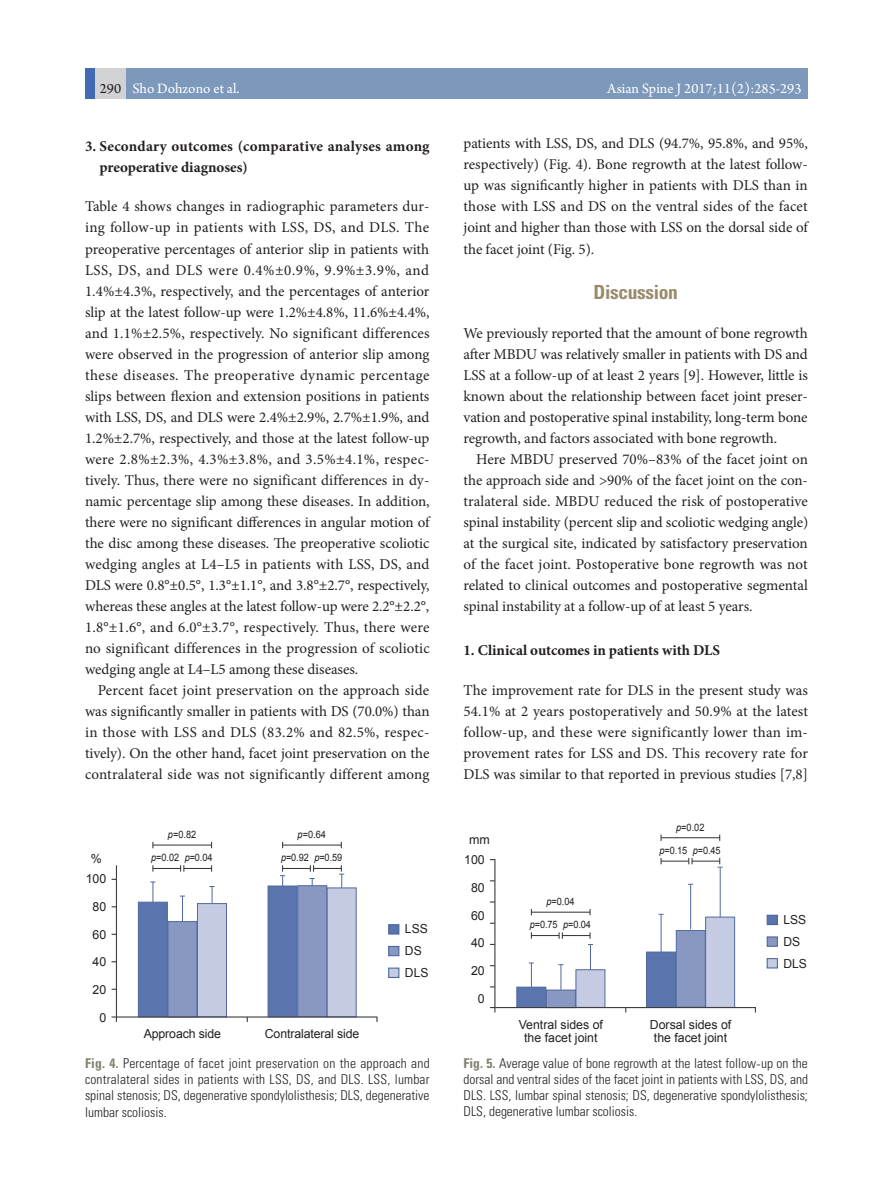
<style>
.page{position:relative;width:893px;height:1191px;background:#fff}
.page>*{position:absolute;margin:0;border:0;box-sizing:border-box;transform-origin:0 0}
.본문_대제목{font:700 condensed 19.5px "Univers LT Std";letter-spacing:-.02em;color:#998a6b}
.본문_내용_첫문단{font:15px/21px "Minion Pro";letter-spacing:-.005em;color:#231f20;text-align:justify}
.본문_내용{font:15px/21px "Minion Pro";color:#231f20;text-align:justify}
.본문_중제목{font:700 15px/21px "Minion Pro";letter-spacing:.005em;color:#231f20}
.t1{font:15px "Arno Pro";color:#fff}
.표_그림설명{font:300 condensed 13.5px/16.2px "Univers LT Std";color:#231f20;text-align:justify}
.t2{font:12.45px "Arial";color:#231f20}
.t3{font:10.2px "Arial";letter-spacing:-.01em;color:#231f20;scale:.9 1}
.s1{color:#231f20}
.s2{font-style:italic}
.s3{font-weight:700;color:#82806e}
.s4{font-family:"Minion Pro";font-weight:400;font-stretch:normal}
</style>
<div class="page">
<div style="left:85px;top:68px;width:58px;height:31px;background:#d1d2d4"></div>
<div style="left:126px;top:68px;width:682px;height:31px;background:#7c98bb"></div>
<div style="left:85px;top:68px;width:10px;height:31px;background:#406ab4"></div>
<div style="left:388px;top:946px;width:11px;height:10px;background:#8898c3;border:1px solid #415e94"></div>
<div style="left:388px;top:968px;width:11px;height:9px;background:#c5cbe2;border:1px solid #415e94"></div>
<div style="left:388px;top:924px;width:11px;height:10px;background:#5a75ad;border:1px solid #415e94"></div>
<hr style="left:116px;top:865px;width:1px;height:157px;background:#3e3e3f">
<svg style="left:150px;top:881px;width:5px;height:20px"></svg>
<div style="left:138px;top:901px;width:30px;height:116px;background:#5a75ad;border:1px solid #50699c"></div>
<hr style="left:182px;top:896px;width:1px;height:30px;background:#50699c">
<div style="left:168px;top:921px;width:29px;height:96px;background:#8898c3;border:1px solid #50699c"></div>
<svg style="left:209px;top:886px;width:6px;height:17px"></svg>
<div style="left:197px;top:903px;width:30px;height:114px;background:#c5cbe2;border:1px solid #50699c"></div>
<svg style="left:152px;top:865px;width:60px;height:6px"></svg>
<hr style="left:153px;top:844px;width:59px;height:1px;background:#312f30">
<div style="left:268px;top:885px;width:29px;height:132px;background:#5a75ad"></div>
<div style="left:297px;top:885px;width:30px;height:132px;background:#8898c3;border:1px solid #50699c"></div>
<div style="left:327px;top:887px;width:30px;height:130px;background:#c5cbe2;border:1px solid #50699c"></div>
<svg style="left:280px;top:865px;width:64px;height:23px"></svg>
<hr style="left:283px;top:844px;width:58px;height:1px;background:#312f30">
<hr style="left:112px;top:1016px;width:266px;height:1px;background:#3e3e3f">
<div style="left:767px;top:936px;width:11px;height:10px;background:#8898c3;border:1px solid #415e94"></div>
<div style="left:767px;top:958px;width:11px;height:10px;background:#c5cbe2;border:1px solid #415e94"></div>
<div style="left:767px;top:915px;width:11px;height:9px;background:#5a75ad;border:1px solid #415e94"></div>
<hr style="left:494px;top:859px;width:1px;height:153px;background:#3e3e3f">
<svg style="left:529px;top:962px;width:5px;height:24px"></svg>
<div style="left:516px;top:986px;width:30px;height:21px;background:#5a75ad;border:1px solid #50699c"></div>
<svg style="left:558px;top:964px;width:5px;height:25px"></svg>
<div style="left:546px;top:989px;width:30px;height:19px;background:#8898c3;border:1px solid #50699c"></div>
<svg style="left:588px;top:944px;width:5px;height:25px"></svg>
<div style="left:576px;top:969px;width:29px;height:38px;background:#c5cbe2;border:1px solid #50699c"></div>
<svg style="left:531px;top:932px;width:60px;height:6px"></svg>
<hr style="left:531px;top:911px;width:59px;height:1px;background:#312f30">
<hr style="left:661px;top:914px;width:1px;height:38px;background:#50699c">
<div style="left:646px;top:951px;width:30px;height:56px;background:#5a75ad;border:1px solid #50699c"></div>
<hr style="left:690px;top:884px;width:1px;height:45px;background:#50699c">
<div style="left:676px;top:930px;width:30px;height:77px;background:#8898c3;border:1px solid #50699c"></div>
<hr style="left:720px;top:867px;width:1px;height:50px;background:#50699c">
<div style="left:705px;top:916px;width:30px;height:91px;background:#c5cbe2;border:1px solid #50699c"></div>
<svg style="left:661px;top:858px;width:62px;height:9px"></svg>
<hr style="left:661px;top:837px;width:59px;height:1px;background:#312f30">
<hr style="left:490px;top:1007px;width:266px;height:1px;background:#3e3e3f">
<p class="t1" style="left:100px;top:80px;width:141px"><span class="s1">290</span> Sho Dohzono et al.</p>
<p class="t1" style="left:607px;top:80px;width:196px">Asian Spine J 2017;11(2):285-293</p>
<p class="본문_중제목" style="left:99px;top:135px;width:332px;text-indent:-14px">3. Secondary outcomes (comparative analyses among preoperative diagnoses)</p>
<p class="본문_내용_첫문단" style="left:85px;top:196px;width:346px">Table 4 shows changes in radiographic parameters dur&shy;ing follow-up in patients with LSS, DS, and DLS. The preoperative percentages of anterior slip in patients with LSS, DS, and DLS were 0.4%±0.9%, 9.9%±3.9%, and 1.4%±4.3%, respectively, and the percentages of anterior slip at the latest follow-up were 1.2%±4.8%, 11.6%±4.4%, and 1.1%±2.5%, respectively. No significant differences were observed in the progression of anterior slip among these diseases. The preoperative dynamic percentage slips between flexion and extension positions in patients with LSS, DS, and DLS were 2.4%±2.9%, 2.7%±1.9%, and 1.2%±2.7%, respectively, and those at the latest follow-up were 2.8%±2.3%, 4.3%±3.8%, and 3.5%±4.1%, respec&shy;tively. Thus, there were no significant differences in dy&shy;namic percentage slip among these diseases. In addition, there were no significant differences in angular motion of the disc among these diseases. The preoperative scoliotic wedging angles at L4–L5 in patients with LSS, DS, and DLS were 0.8°±0.5°, 1.3°±1.1°, and 3.8°±2.7°, respectively, whereas these angles at the latest follow-up were 2.2°±2.2°, 1.8°±1.6°, and 6.0°±3.7°, respectively. Thus, there were no significant differences in the progression of scoliotic wedging angle at L4–L5 among these diseases.</p>
<p class="본문_내용" style="left:85px;top:679px;width:346px;text-indent:13px">Percent facet joint preservation on the approach side was significantly smaller in patients with DS (70.0%) than in those with LSS and DLS (83.2% and 82.5%, respec&shy;tively). On the other hand, facet joint preservation on the contralateral side was not significantly different among</p>
<p class="t3" style="left:168px;top:827px;width:33px"><span class="s2">p</span>=0.82</p>
<p class="t3" style="left:185px;top:851px;width:32px"><span class="s2">p</span>=0.04</p>
<p class="t3" style="left:281px;top:851px;width:32px"><span class="s2">p</span>=0.92</p>
<p class="t3" style="left:298px;top:827px;width:33px"><span class="s2">p</span>=0.64</p>
<p class="t2" style="left:91px;top:851px;width:13px">%</p>
<p class="t3" style="left:314px;top:851px;width:32px"><span class="s2">p</span>=0.59</p>
<p class="t3" style="left:151px;top:851px;width:32px"><span class="s2">p</span>=0.02</p>
<p class="t2" style="left:86px;top:871px;width:22px">100</p>
<p class="t2" style="left:93px;top:898px;width:15px">80</p>
<p class="t2" style="left:93px;top:926px;width:15px">60</p>
<p class="t2" style="left:93px;top:953px;width:15px">40</p>
<p class="t2" style="left:93px;top:981px;width:15px">20</p>
<p class="t2" style="left:99px;top:1009px;width:8px">0</p>
<p class="t2" style="left:144px;top:1025px;width:79px">Approach side</p>
<p class="t2" style="left:265px;top:1025px;width:96px">Contralateral side</p>
<p class="t2" style="left:405px;top:920px;width:24px">LSS</p>
<p class="t2" style="left:405px;top:942px;width:18px">DS</p>
<p class="t2" style="left:405px;top:964px;width:25px">DLS</p>
<p class="표_그림설명" style="left:85px;top:1055px;width:346px"><span class="s3">Fig. 4.</span> Percentage of facet joint preservation on the approach and contralateral sides in patients with LSS, DS, and DLS. LSS, lumbar spinal stenosis; DS, degenerative spondylolisthesis; DLS, degenerative lumbar scoliosis.</p>
<p class="본문_내용" style="left:463px;top:133px;width:346px">patients with LSS, DS, and DLS (94.7%, 95.8%, and 95%, respectively) (Fig. 4). Bone regrowth at the latest follow&shy;up was significantly higher in patients with DLS than in those with LSS and DS on the ventral sides of the facet joint and higher than those with LSS on the dorsal side of the facet joint (Fig. 5).</p>
<p class="본문_대제목" style="left:594px;top:280px;width:86px">Discussion</p>
<p class="본문_내용_첫문단" style="left:463px;top:322px;width:346px">We previously reported that the amount of bone regrowth after MBDU was relatively smaller in patients with DS and LSS at a follow-up of at least 2 years [9]. However, little is known about the relationship between facet joint preser&shy;vation and postoperative spinal instability, long-term bone regrowth, and factors associated with bone regrowth.</p>
<p class="본문_내용" style="left:463px;top:448px;width:346px;text-indent:13px">Here MBDU preserved 70%–83% of the facet joint on the approach side and &gt;90% of the facet joint on the con&shy;tralateral side. MBDU reduced the risk of postoperative spinal instability (percent slip and scoliotic wedging angle) at the surgical site, indicated by satisfactory preservation of the facet joint. Postoperative bone regrowth was not related to clinical outcomes and postoperative segmental spinal instability at a follow-up of at least 5 years.</p>
<p class="본문_중제목" style="left:463px;top:639px;width:258px">1. Clinical outcomes in patients with DLS</p>
<p class="본문_내용_첫문단" style="left:463px;top:679px;width:346px">The improvement rate for DLS in the present study was 54.1% at 2 years postoperatively and 50.9% at the latest follow-up, and these were significantly lower than im&shy;provement rates for LSS and DS. This recovery rate for DLS was similar to that reported in previous studies [7,8]</p>
<p class="t2" style="left:469px;top:832px;width:22px">mm</p>
<p class="t2" style="left:464px;top:852px;width:22px">100</p>
<p class="t2" style="left:471px;top:879px;width:15px">80</p>
<p class="t2" style="left:471px;top:907px;width:15px">60</p>
<p class="t2" style="left:471px;top:934px;width:15px">40</p>
<p class="t2" style="left:471px;top:962px;width:15px">20</p>
<p class="t2" style="left:478px;top:990px;width:8px">0</p>
<p class="t3" style="left:546px;top:894px;width:33px"><span class="s2">p</span>=0.04</p>
<p class="t3" style="left:563px;top:918px;width:32px"><span class="s2">p</span>=0.04</p>
<p class="t3" style="left:530px;top:918px;width:32px"><span class="s2">p</span>=0.75</p>
<p class="t2" style="left:519px;top:1016px;width:86px">Ventral sides of</p>
<p class="t2" style="left:524px;top:1029px;width:75px">the facet joint</p>
<p class="t3" style="left:676px;top:820px;width:33px"><span class="s2">p</span>=0.02</p>
<p class="t3" style="left:693px;top:843px;width:32px"><span class="s2">p</span>=0.45</p>
<p class="t3" style="left:659px;top:843px;width:32px"><span class="s2">p</span>=0.15</p>
<p class="t2" style="left:650px;top:1016px;width:83px">Dorsal sides of</p>
<p class="t2" style="left:654px;top:1029px;width:75px">the facet joint</p>
<p class="t2" style="left:783px;top:911px;width:24px">LSS</p>
<p class="t2" style="left:783px;top:933px;width:18px">DS</p>
<p class="t2" style="left:783px;top:955px;width:25px">DLS</p>
<p class="표_그림설명" style="left:463px;top:1055px;width:346px"><span class="s3">Fig. 5.</span> Average value of bone regrowth at the latest follow<span class="s4">-</span>up on the dorsal and ventral sides of the facet joint in patients with LSS, DS, and DLS. LSS, lumbar spinal stenosis; DS, degenerative spondylolisthesis; DLS, degenerative lumbar scoliosis.</p>
</div>
